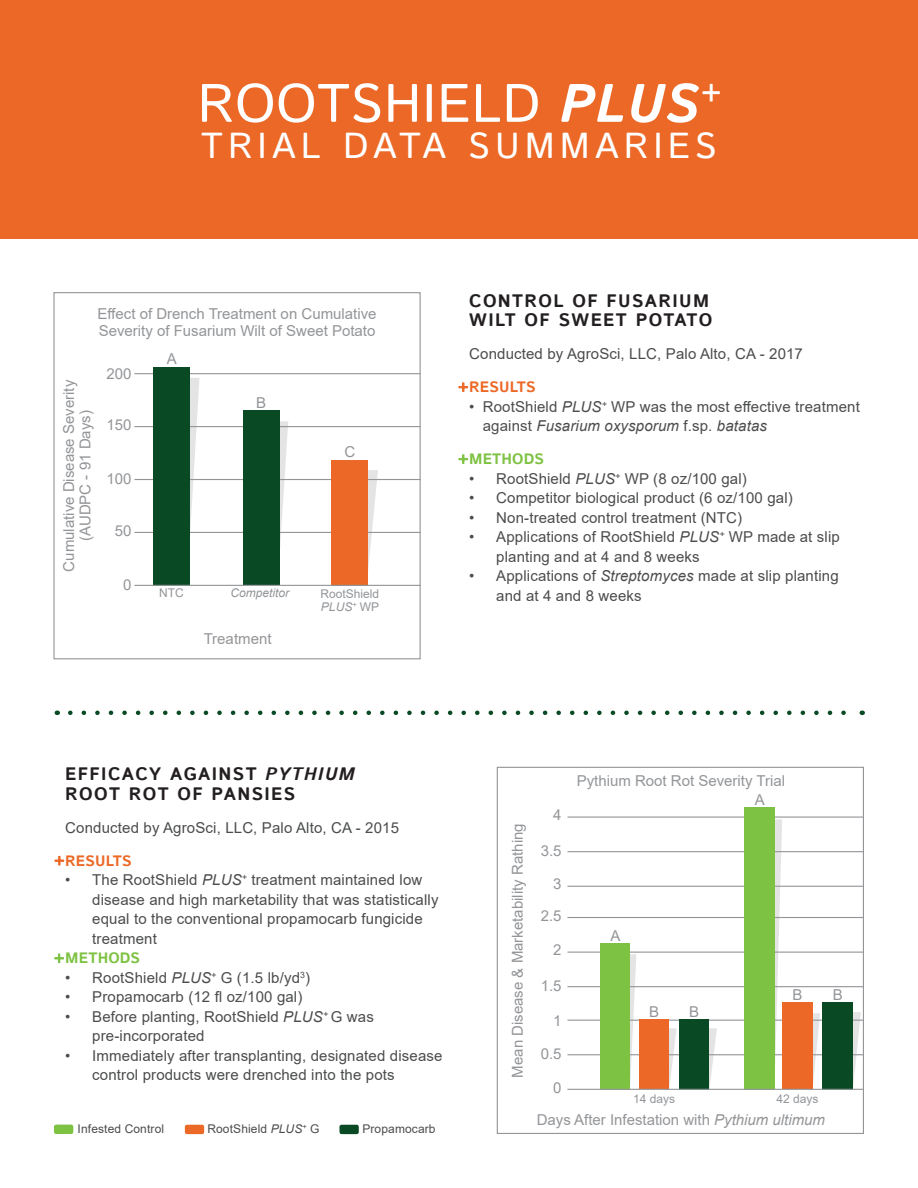
<style>
.page{position:relative;width:918px;height:1188px;background:#fff}
.page>*{position:absolute;margin:0;border:0;box-sizing:border-box;transform-origin:0 0}
.t1{font:54px "Istok";letter-spacing:.015em;color:#fff}
.t2{font:36px "Istok";letter-spacing:.14em;color:#fff}
.t3{font:700 18px/19.5px "Istok";letter-spacing:.075em;color:#231f20}
.t4{font:15px/19.5px "Arial";letter-spacing:.01em;color:#4b4c4d}
.t5{font:15px/16.5px "Arial";color:#939598;text-align:right}
.t6{font:700 15px "Istok";letter-spacing:.01em;color:#ec6826}
.t7{font:700 15px "Istok";letter-spacing:.01em;color:#7ec243}
.t8{font:12px "Arial";letter-spacing:.01em;color:#4b4c4d}
.t9{font:12px/13.5px "Arial";color:#939598}
.t10{font:italic 12px "Arial";color:#939598}
.s1{font-weight:700;font-style:italic}
.s2{font-style:italic}
</style>
<div class="page">
<div style="left:497px;top:767px;width:367px;height:367px;border:1px solid #939598"></div>
<div style="left:0;top:0;width:918px;height:239px;background:#ec6826"></div>
<div style="left:53px;top:292px;width:368px;height:367px;border:1px solid #939598"></div>
<hr style="left:134px;top:373px;width:287px;height:1px;background:#939598">
<hr style="left:134px;top:426px;width:287px;height:1px;background:#939598">
<hr style="left:134px;top:479px;width:287px;height:1px;background:#939598">
<hr style="left:134px;top:532px;width:287px;height:1px;background:#939598">
<hr style="left:567px;top:1054px;width:297px;height:1px;background:#939598">
<hr style="left:567px;top:952px;width:297px;height:1px;background:#939598">
<hr style="left:567px;top:851px;width:297px;height:1px;background:#939598">
<hr style="left:567px;top:1020px;width:297px;height:1px;background:#939598">
<hr style="left:567px;top:917px;width:297px;height:1px;background:#939598">
<hr style="left:567px;top:817px;width:297px;height:1px;background:#939598">
<hr style="left:567px;top:986px;width:297px;height:1px;background:#939598">
<hr style="left:567px;top:886px;width:297px;height:1px;background:#939598">
<svg style="left:190px;top:378px;width:10px;height:154px"></svg>
<svg style="left:279px;top:421px;width:9px;height:164px"></svg>
<svg style="left:630px;top:954px;width:6px;height:135px"></svg>
<svg style="left:368px;top:470px;width:10px;height:115px"></svg>
<svg style="left:853px;top:1012px;width:8px;height:77px"></svg>
<svg style="left:774px;top:819px;width:46px;height:270px"></svg>
<svg style="left:669px;top:1028px;width:8px;height:61px"></svg>
<svg style="left:709px;top:1028px;width:8px;height:61px"></svg>
<div style="left:153px;top:367px;width:37px;height:218px;background:#094a25"></div>
<div style="left:243px;top:411px;width:36px;height:174px;background:#094a25"></div>
<div style="left:744px;top:807px;width:30px;height:283px;background:#7ec243"></div>
<div style="left:600px;top:944px;width:30px;height:146px;background:#7ec243"></div>
<div style="left:332px;top:460px;width:36px;height:126px;background:#ec6826"></div>
<div style="left:782px;top:1002px;width:31px;height:87px;background:#ec6826"></div>
<div style="left:639px;top:1020px;width:30px;height:69px;background:#ec6826"></div>
<div style="left:185px;top:1125px;width:19px;height:9px;background:#ec6826;border-radius:2px"></div>
<div style="left:54px;top:1125px;width:19px;height:9px;background:#7ec243;border-radius:2px"></div>
<div style="left:339px;top:1125px;width:20px;height:9px;background:#094a25;border-radius:2px"></div>
<div style="left:823px;top:1002px;width:30px;height:88px;background:#094a25"></div>
<div style="left:679px;top:1020px;width:30px;height:70px;background:#094a25"></div>
<hr style="left:567px;top:1089px;width:297px;height:1px;background:#939598">
<hr style="left:134px;top:585px;width:287px;height:1px;background:#939598">
<svg style="left:458px;top:454px;width:10px;height:10px"></svg>
<svg style="left:54px;top:953px;width:10px;height:10px"></svg>
<svg style="left:458px;top:382px;width:10px;height:10px"></svg>
<svg style="left:54px;top:856px;width:10px;height:10px"></svg>
<svg style="left:70px;top:711px;width:776px;height:4px"></svg>
<h1 class="t1" style="left:198px;top:68px;width:524px">ROOTSHIELD <span class="s1">PLUS</span><sup>+</sup></h1>
<h2 class="t2" style="left:201px;top:122px;width:517px">TRIAL DATA SUMMARIES</h2>
<p class="t5" style="left:98px;top:306px;width:280px;text-align:left">Effect of Drench Treatment on Cumulative<br>Severity of Fusarium Wilt of Sweet Potato</p>
<p class="t5" style="left:60px;top:572px;width:193px;text-align:center;rotate:-90deg">Cumulative Disease Severity (AUDPC - 91 Days)</p>
<p class="t5" style="left:106px;top:365px;width:27px">200</p>
<p class="t5" style="left:106px;top:416px;width:27px">150</p>
<p class="t5" style="left:106px;top:470px;width:27px">100</p>
<p class="t5" style="left:115px;top:523px;width:18px">50</p>
<p class="t5" style="left:123px;top:577px;width:10px">0</p>
<p class="t5" style="left:167px;top:351px;width:12px">A</p>
<p class="t5" style="left:256px;top:394px;width:12px">B</p>
<p class="t5" style="left:345px;top:444px;width:12px">C</p>
<p class="t9" style="left:159px;top:586px;width:26px">NTC</p>
<p class="t10" style="left:230px;top:585px;width:60px">Competitor</p>
<p class="t9" style="left:321px;top:587px;width:60px">RootShield<br><span class="s2">PLUS</span><sup>+</sup> WP</p>
<p class="t5" style="left:204px;top:630px;width:69px">Treatment</p>
<p class="t3" style="left:469px;top:291px;width:245px">CONTROL OF FUSARIUM<br>WILT OF SWEET POTATO</p>
<p class="t4" style="left:469px;top:344px;width:335px">Conducted by AgroSci, LLC, Palo Alto, CA - 2017</p>
<p class="t6" style="left:469px;top:377px;width:68px">RESULTS</p>
<p class="t4" style="left:483px;top:397px;width:379px;text-indent:-14px">• RootShield <span class="s2">PLUS</span><sup>+</sup> WP was the most effective treatment against <span class="s2">Fusarium oxysporum</span> f.sp. <span class="s2">batatas</span></p>
<p class="t7" style="left:469px;top:449px;width:76px">METHODS</p>
<p class="t4" style="left:469px;top:469px;width:279px">• RootShield <span class="s2">PLUS</span><sup>+</sup> WP (8 oz/100 gal)</p>
<p class="t4" style="left:469px;top:488px;width:325px">• Competitor biological product (6 oz/100 gal)</p>
<p class="t4" style="left:469px;top:508px;width:275px">• Non-treated control treatment (NTC)</p>
<p class="t4" style="left:496px;top:527px;width:345px;text-indent:-27px">• Applications of RootShield <span class="s2">PLUS</span><sup>+</sup> WP made at slip planting and at 4 and 8 weeks</p>
<p class="t4" style="left:496px;top:566px;width:344px;text-indent:-27px">• Applications of <span class="s2">Streptomyces</span> made at slip planting and at 4 and 8 weeks</p>
<p class="t3" style="left:65px;top:764px;width:291px">EFFICACY AGAINST <span class="s2">PYTHIUM<br></span>ROOT ROT OF PANSIES</p>
<p class="t4" style="left:65px;top:818px;width:335px">Conducted by AgroSci, LLC, Palo Alto, CA - 2015</p>
<p class="t6" style="left:65px;top:851px;width:68px">RESULTS</p>
<p class="t4" style="left:92px;top:870px;width:348px;text-indent:-27px">• The RootShield <span class="s2">PLUS</span><sup>+</sup> treatment maintained low disease and high marketability that was statistically equal to the conventional propamocarb fungicide treatment</p>
<p class="t7" style="left:65px;top:948px;width:76px">METHODS</p>
<p class="t4" style="left:65px;top:968px;width:246px">• RootShield <span class="s2">PLUS</span><sup>+</sup> G (1.5 lb/yd<sup>3</sup>)</p>
<p class="t4" style="left:65px;top:987px;width:239px">• Propamocarb (12 fl oz/100 gal)</p>
<p class="t4" style="left:92px;top:1007px;width:283px;text-indent:-27px">• Before planting, RootShield <span class="s2">PLUS</span><sup>+</sup> G was pre-incorporated</p>
<p class="t4" style="left:92px;top:1046px;width:352px;text-indent:-27px">• Immediately after transplanting, designated disease control products were drenched into the pots</p>
<p class="t8" style="left:78px;top:1121px;width:88px">Infested Control</p>
<p class="t8" style="left:207px;top:1121px;width:114px">RootShield <span class="s2">PLUS</span><sup>+</sup> G</p>
<p class="t8" style="left:362px;top:1121px;width:75px">Propamocarb</p>
<p class="t5" style="left:509px;top:1078px;width:256px;rotate:-90deg">Mean Disease &amp; Marketability Rathing</p>
<p class="t5" style="left:577px;top:773px;width:210px">Pythium Root Rot Severity Trial</p>
<p class="t5" style="left:553px;top:807px;width:10px">4</p>
<p class="t5" style="left:541px;top:843px;width:22px">3.5</p>
<p class="t5" style="left:541px;top:868px;width:22px;line-height:31.5px">3<br>2.5</p>
<p class="t5" style="left:553px;top:942px;width:10px">2</p>
<p class="t5" style="left:541px;top:978px;width:22px">1.5</p>
<p class="t5" style="left:553px;top:1012px;width:10px">1</p>
<p class="t5" style="left:541px;top:1045px;width:22px">0.5</p>
<p class="t5" style="left:553px;top:1080px;width:10px">0</p>
<p class="t5" style="left:755px;top:791px;width:12px">A</p>
<p class="t5" style="left:611px;top:927px;width:12px">A</p>
<p class="t5" style="left:649px;top:1003px;width:12px">B</p>
<p class="t5" style="left:689px;top:1003px;width:12px">B</p>
<p class="t5" style="left:792px;top:986px;width:12px">B</p>
<p class="t9" style="left:633px;top:1092px;width:44px">14 days</p>
<p class="t9" style="left:776px;top:1092px;width:44px">42 days</p>
<p class="t5" style="left:537px;top:1112px;width:290px">Days After Infestation with <span class="s2">Pythium ultimum</span></p>
<p class="t5" style="left:833px;top:986px;width:12px">B</p>
</div>
